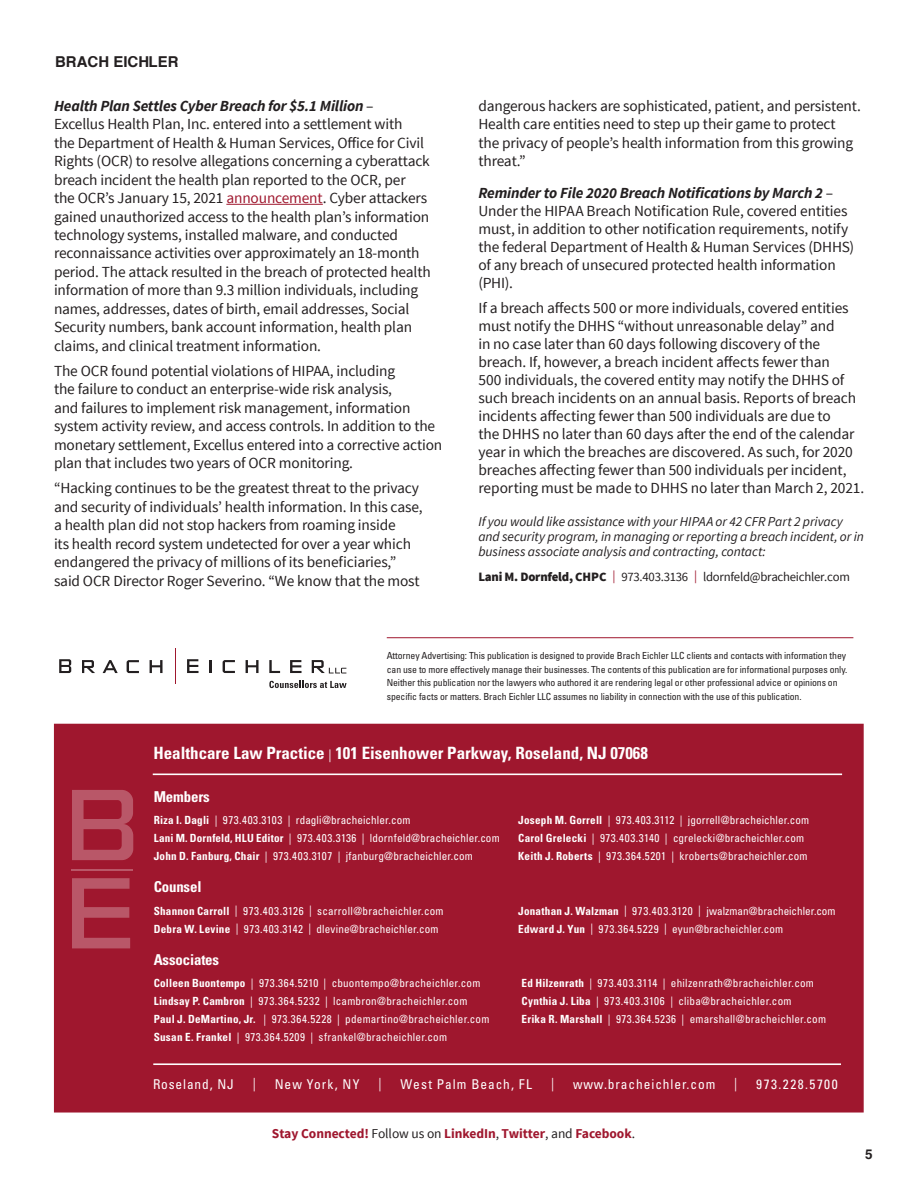
<style>
.page{position:relative;width:918px;height:1188px;background:#fff}
.page>*{position:absolute;margin:0;border:0;box-sizing:border-box;transform-origin:0 0}
.t1{font:700 condensed 16.95px "Univers LT Std";color:#fff}
.hyperlink{font:15.3px/18.5px "Source Sans Pro";letter-spacing:-.01em;color:#231f20}
.Back_Page_Listing_He{font:700 condensed 15px "Univers LT Std";letter-spacing:-.01em;color:#fff}
.t2{font:700 15px "Swansea";color:#231f20}
.FOR_MORE_INFORMATI{font:italic 13.5px/15px "Source Sans Pro";letter-spacing:-.005em;color:#231f20}
.t3{font:condensed 13.5px "Univers LT Std";letter-spacing:.07em;color:#fff}
.t4{font:700 13.5px "Source Sans Pro";letter-spacing:-.005em;color:#9f172e}
.t5{font:condensed 13.5px "Univers LT Std";letter-spacing:.115em;color:#fff}
.t6{font:condensed 13.5px "Univers LT Std";letter-spacing:.07em;color:#fff;scale:.93 1}
.Page_Numbers_9_13_65{font:700 13.5px "Swansea";color:#231f20}
.FOR_MORE_INFORMATI-2{font:12.75px "Source Sans Pro";letter-spacing:-.02em;color:#231f20}
.Back_Page_Contacts{font:condensed 11.25px/18px "Univers LT Std";letter-spacing:.02em;color:#fff}
.Back_Page_Paragraph{font:condensed 9.75px/13.5px "Univers LT Std";letter-spacing:-.01em;color:#231f20}
.s1{font-weight:700;font-style:italic}
.s2{color:#9f172e}
.s3{font-weight:900}
.s4{font-weight:400;font-size:12.75px}
.s5{font-weight:700}
.s6{font-weight:400;color:#231f20}
</style>
<div class="page">
<hr style="left:226px;top:204px;width:97px;height:1px;background:#9f172e">
<div style="left:54px;top:724px;width:810px;height:389px;background:#9f172e;border:2px solid #9f172e"></div>
<svg style="left:59px;top:659px;width:12px;height:14px"></svg>
<svg style="left:82px;top:660px;width:13px;height:13px"></svg>
<svg style="left:103px;top:660px;width:15px;height:13px"></svg>
<svg style="left:150px;top:660px;width:13px;height:13px"></svg>
<svg style="left:210px;top:660px;width:2px;height:13px"></svg>
<svg style="left:246px;top:660px;width:13px;height:13px"></svg>
<svg style="left:269px;top:660px;width:11px;height:13px"></svg>
<svg style="left:290px;top:660px;width:12px;height:13px"></svg>
<svg style="left:127px;top:660px;width:12px;height:13px"></svg>
<svg style="left:223px;top:660px;width:12px;height:13px"></svg>
<svg style="left:187px;top:659px;width:12px;height:14px"></svg>
<hr style="left:175px;top:648px;width:1px;height:36px;background:#9f172e">
<svg style="left:312px;top:660px;width:34px;height:13px"></svg>
<svg style="left:269px;top:681px;width:78px;height:7px"></svg>
<hr style="left:387px;top:637px;width:466px;height:1px;background:#9f172e">
<hr style="left:153px;top:1063px;width:688px;height:2px;background:#fff">
<hr style="left:153px;top:774px;width:689px;height:1px;background:#fff">
<svg style="left:72px;top:878px;width:58px;height:70px"></svg>
<svg style="left:72px;top:790px;width:61px;height:70px"></svg>
<hr style="left:72px;top:869px;width:61px;height:1px;background:#fff">
<p class="t2" style="left:55px;top:53px;width:125px">BRACH EICHLER</p>
<p class="hyperlink" style="left:54px;top:97px;width:378px"><span class="s1">Health Plan Settles Cyber Breach for $5.1 Million</span> –<br>Excellus Health Plan, Inc. entered into a settlement with<br>the Department of Health &amp; Human Services, Office for Civil Rights (OCR) to resolve allegations concerning a cyberattack breach incident the health plan reported to the OCR, per<br>the OCR’s January 15, 2021 <span class="s2">announcement</span>. Cyber attackers gained unauthorized access to the health plan’s information technology systems, installed malware, and conducted reconnaissance activities over approximately an 18-month period. The attack resulted in the breach of protected health information of more than 9.3 million individuals, including names, addresses, dates of birth, email addresses, Social Security numbers, bank account information, health plan claims, and clinical treatment information.</p>
<p class="hyperlink" style="left:54px;top:362px;width:390px">The OCR found potential violations of HIPAA, including<br>the failure to conduct an enterprise-wide risk analysis,<br>and failures to implement risk management, information system activity review, and access controls. In addition to the monetary settlement, Excellus entered into a corrective action plan that includes two years of OCR monitoring.</p>
<p class="hyperlink" style="left:54px;top:479px;width:370px">“Hacking continues to be the greatest threat to the privacy and security of individuals’ health information. In this case, a health plan did not stop hackers from roaming inside<br>its health record system undetected for over a year which endangered the privacy of millions of its beneficiaries,” said OCR Director Roger Severino. “We know that the most</p>
<p class="hyperlink" style="left:478px;top:97px;width:384px">dangerous hackers are sophisticated, patient, and persistent.<br>Health care entities need to step up their game to protect<br>the privacy of people’s health information from this growing threat.”</p>
<p class="hyperlink" style="left:478px;top:184px;width:377px;line-height:18px"><span class="s1">Reminder to File 2020 Breach Notifications by March 2</span> – Under the HIPAA Breach Notification Rule, covered entities must, in addition to other notification requirements, notify the federal Department of Health &amp; Human Services (DHHS) of any breach of unsecured protected health information (PHI).</p>
<p class="hyperlink" style="left:478px;top:299px;width:387px;line-height:18px">If a breach affects 500 or more individuals, covered entities must notify the DHHS “without unreasonable delay” and<br>in no case later than 60 days following discovery of the breach. If, however, a breach incident affects fewer than<br>500 individuals, the covered entity may notify the DHHS of such breach incidents on an annual basis. Reports of breach incidents affecting fewer than 500 individuals are due to<br>the DHHS no later than 60 days after the end of the calendar year in which the breaches are discovered. As such, for 2020 breaches affecting fewer than 500 individuals per incident, reporting must be made to DHHS no later than March 2, 2021.</p>
<p class="FOR_MORE_INFORMATI" style="left:478px;top:514px;width:387px">If you would like assistance with your HIPAA or 42 CFR Part 2 privacy and security program, in managing or reporting a breach incident, or in business associate analysis and contracting, contact:</p>
<p class="FOR_MORE_INFORMATI-2" style="left:478px;top:569px;width:373px"><span class="s3">Lani M. Dornfeld, CHPC</span> <span class="s2">|</span> 973.403.3136 <span class="s2">|</span> ldornfeld@bracheichler.com</p>
<p class="Back_Page_Paragraph" style="left:387px;top:649px;width:462px">Attorney Advertising: This publication is designed to provide Brach Eichler LLC clients and contacts with information they can use to more effectively manage their businesses. The contents of this publication are for informational purposes only.<br>Neither this publication nor the lawyers who authored it are rendering legal or other professional advice or opinions on specific facts or matters. Brach Eichler LLC assumes no liability in connection with the use of this publication.</p>
<p class="t1" style="left:154px;top:743px;width:496px">Healthcare Law Practice <span class="s4">|</span> 101 Eisenhower Parkway, Roseland, NJ 07068</p>
<p class="Back_Page_Listing_He" style="left:154px;top:787px;width:58px">Members</p>
<p class="Back_Page_Contacts" style="left:154px;top:811px;width:348px"><span class="s5">Riza I. Dagli</span> | 973.403.3103 | rdagli@bracheichler.com<br><span class="s5">Lani M. Dornfeld, HLU Editor</span> | 973.403.3136 | ldornfeld@bracheichler.com<br><span class="s5">John D. Fanburg, Chair</span> | 973.403.3107 | jfanburg@bracheichler.com</p>
<p class="Back_Page_Contacts" style="left:518px;top:811px;width:292px"><span class="s5">Joseph M. Gorrell</span> | 973.403.3112 | jgorrell@bracheichler.com<br><span class="s5">Carol Grelecki</span> | 973.403.3140 | cgrelecki@bracheichler.com<br><span class="s5">Keith J. Roberts</span> | 973.364.5201 | kroberts@bracheichler.com</p>
<p class="Back_Page_Listing_He" style="left:154px;top:877px;width:49px">Counsel</p>
<p class="Back_Page_Contacts" style="left:154px;top:901px;width:291px"><span class="s5">Shannon Carroll</span> | 973.403.3126 | scarroll@bracheichler.com<br><span class="s5">Debra W. Levine</span> | 973.403.3142 | dlevine@bracheichler.com</p>
<p class="Back_Page_Contacts" style="left:518px;top:901px;width:319px"><span class="s5">Jonathan J. Walzman</span> | 973.403.3120 | jwalzman@bracheichler.com<br><span class="s5">Edward J. Yun</span> | 973.364.5229 | eyun@bracheichler.com</p>
<p class="Back_Page_Listing_He" style="left:154px;top:950px;width:67px">Associates</p>
<p class="Back_Page_Contacts" style="left:154px;top:974px;width:328px"><span class="s5">Colleen Buontempo</span> | 973.364.5210 | cbuontempo@bracheichler.com<br><span class="s5">Lindsay P. Cambron</span> | 973.364.5232 | lcambron@bracheichler.com</p>
<p class="Back_Page_Contacts" style="left:154px;top:1010px;width:337px"><span class="s5">Paul J. DeMartino, Jr.</span> | 973.364.5228 | pdemartino@bracheichler.com</p>
<p class="Back_Page_Contacts" style="left:154px;top:1028px;width:295px"><span class="s5">Susan E. Frankel</span> | 973.364.5209 | sfrankel@bracheichler.com</p>
<p class="Back_Page_Contacts" style="left:522px;top:974px;width:294px"><span class="s5">Ed Hilzenrath</span> | 973.403.3114 | ehilzenrath@bracheichler.com</p>
<p class="Back_Page_Contacts" style="left:522px;top:992px;width:272px"><span class="s5">Cynthia J. Liba</span> | 973.403.3106 | cliba@bracheichler.com</p>
<p class="Back_Page_Contacts" style="left:522px;top:1010px;width:306px"><span class="s5">Erika R. Marshall</span> | 973.364.5236 | emarshall@bracheichler.com</p>
<p class="t3" style="left:153px;top:1076px;width:82px">Roseland, NJ</p>
<p class="t6" style="left:253px;top:1075px;width:5px">|</p>
<p class="t3" style="left:275px;top:1076px;width:86px">New York, NY</p>
<p class="t6" style="left:379px;top:1075px;width:5px">|</p>
<p class="t3" style="left:401px;top:1076px;width:133px">West Palm Beach, FL</p>
<p class="t6" style="left:551px;top:1075px;width:5px">|</p>
<p class="t3" style="left:573px;top:1076px;width:144px">www.bracheichler.com</p>
<p class="t6" style="left:734px;top:1075px;width:5px">|</p>
<p class="t5" style="left:756px;top:1076px;width:83px">973.228.5700</p>
<p class="t4" style="left:272px;top:1124px;width:365px">Stay Connected! <span class="s6">Follow us on</span> LinkedIn<span class="s6">,</span> Twitter<span class="s6">, and</span> Facebook<span class="s6">.</span></p>
<p class="Page_Numbers_9_13_65" style="left:865px;top:1146px;width:9px">5</p>
</div>
